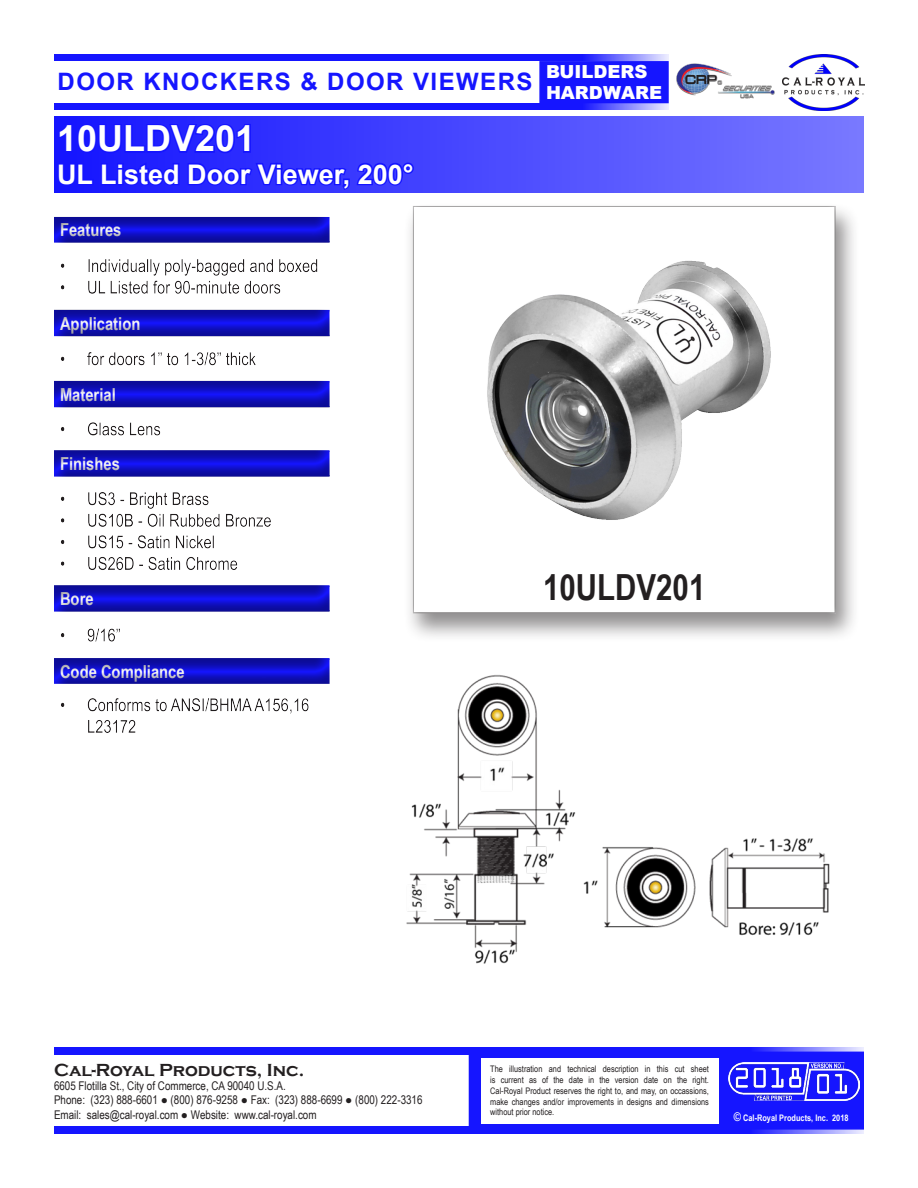
<style>
.page{position:relative;width:918px;height:1188px;background:#fff}
.page>*{position:absolute;margin:0;border:0;box-sizing:border-box;transform-origin:0 0}
.t1{font:700 36px "Arial Narrow";color:#231f20}
.t2{font:700 36px "Arial";color:#fff}
.t3{font:700 27px "Arial";color:#fff}
.t4{font:700 24px "Arial";letter-spacing:.06em;color:#1515ff}
.t5{font:700 18px "Arial Narrow";color:#fff}
.t6{font:700 18px "Copperplate Gothic";color:#231f20}
.t7{font:900 18px/21.6px "Arial";color:#fff}
.t8{font:12px/14.4px "Arial Narrow";color:#231f20}
.t9{font:9px/10.8px "Arial Narrow";color:#231f20;text-align:justify}
.t10{font:700 9px "Arial Narrow";color:#fff}
.s1{font-size:12px}
</style>
<div class="page">
<div style="left:54px;top:103px;width:615px;height:7px;background:#1515ff"></div>
<div style="left:539px;top:61px;width:130px;height:42px;background:#1515ff;border:2px solid #1515ff"></div>
<img style="left:782px;top:54px;width:82px;height:56px">
<img style="left:676px;top:63px;width:99px;height:36px">
<div style="left:54px;top:54px;width:615px;height:7px;background:#1515ff"></div>
<div style="left:54px;top:117px;width:810px;height:76px;background:linear-gradient(to right,#1414ff,#7979ff)"></div>
<div style="left:469px;top:1052px;width:395px;height:78px;background:#1515ff"></div>
<div style="left:481px;top:1058px;width:237px;height:65px;background:#fff"></div>
<div style="left:54px;top:1047px;width:810px;height:8px;background:#1515ff"></div>
<div style="left:54px;top:1127px;width:810px;height:7px;background:#1515ff"></div>
<img style="left:728px;top:1063px;width:132px;height:37px">
<div style="left:40px;top:214px;width:306px;height:538px;background:#231f20;opacity:.5"></div>
<div style="left:404px;top:202px;width:456px;height:441px;background:#231f20;opacity:.5"></div>
<div style="left:411px;top:204px;width:426px;height:410px;background:#fff"></div>
<svg style="left:56px;top:122px;width:360px;height:70px;background:#2424ff"></svg>
<img style="left:487px;top:260px;width:284px;height:260px">
<img style="left:406px;top:675px;width:424px;height:289px">
<h3 class="t4" style="left:58px;top:66px;width:476px">DOOR KNOCKERS &amp; DOOR VIEWERS</h3>
<p class="t2" style="left:57px;top:115px;width:200px">10ULDV201</p>
<p class="t3" style="left:57px;top:156px;width:358px">UL Listed Door Viewer, 200°</p>
<h3 class="t5" style="left:60px;top:216px;width:63px">Features</h3>
<h3 class="t7" style="left:546px;top:60px;width:118px">BUILDERS<br>HARDWARE</h3>
<h3 class="t5" style="left:60px;top:310px;width:82px">Application</h3>
<h3 class="t5" style="left:60px;top:381px;width:57px">Material</h3>
<h3 class="t5" style="left:60px;top:450px;width:61px">Finishes</h3>
<h3 class="t5" style="left:60px;top:585px;width:35px">Bore</h3>
<h3 class="t5" style="left:60px;top:658px;width:126px">Code Compliance</h3>
<p class="t1" style="left:543px;top:560px;width:164px">10ULDV201</p>
<h3 class="t6" style="left:54px;top:1060px;width:252px">Cal-Royal Products, Inc.</h3>
<h3 class="t8" style="left:54px;top:1078px;width:370px">6605 Flotilla St., City of Commerce, CA 90040 U.S.A.<br>Phone: (323) 888-6601 ● (800) 876-9258 ● Fax: (323) 888-6699 ● (800) 222-3316<br>Email: sales@cal-royal.com ● Website: www.cal-royal.com</h3>
<p class="t9" style="left:490px;top:1063px;width:220px">The illustration and technical description in this cut sheet is current as of the date in the version date on the right.<br>Cal-Royal Product reserves the right to, and may, on occassions, make changes and/or improvements in designs and dimensions without prior notice.</p>
<p class="t10" style="left:734px;top:1111px;width:116px"><span class="s1">©</span> Cal-Royal Products, Inc. 2018</p>
</div>
